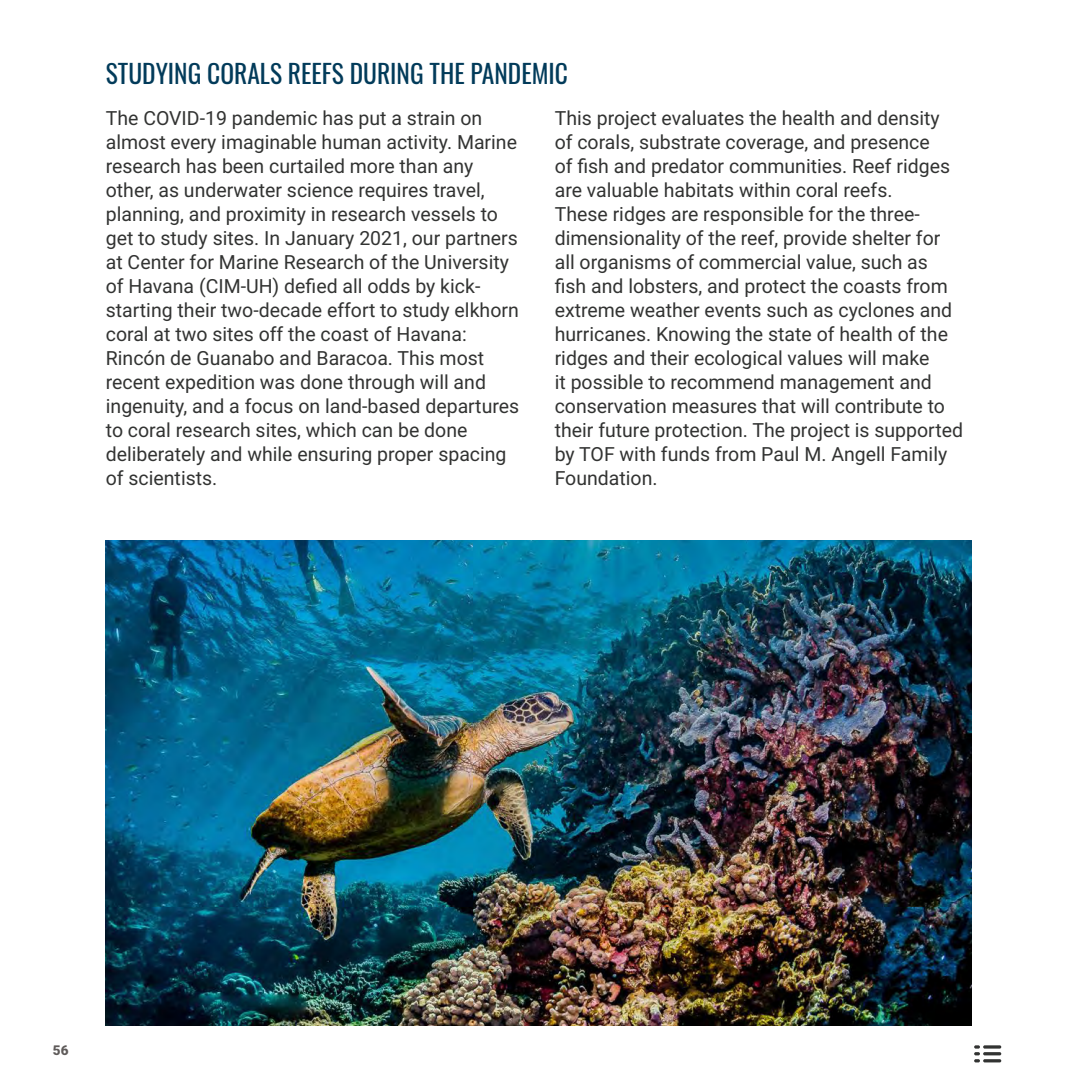
<style>
.page{position:relative;width:1080px;height:1080px;background:#fff}
.page>*{position:absolute;margin:0;border:0;box-sizing:border-box;transform-origin:0 0}
.t1{font:25.5px "Oswald";color:#023b5a}
.t2{font:19.5px/24px "Roboto";color:#323332}
.t3{font:900 13.5px "Roboto";color:#5f5b5a}
</style>
<div class="page">
<img style="left:106px;top:540px;width:866px;height:486px">
<svg style="left:983px;top:1045px;width:18px;height:4px"></svg>
<hr style="left:983px;top:1052px;width:18px;height:3px;background:#323332;border-radius:2px">
<svg style="left:974px;top:1045px;width:6px;height:17px"></svg>
<hr style="left:983px;top:1059px;width:18px;height:3px;background:#323332;border-radius:2px">
<p class="t1" style="left:106px;top:51px;width:464px">STUDYING CORALS REEFS DURING THE PANDEMIC</p>
<p class="t2" style="left:106px;top:105px;width:415px">The COVID-19 pandemic has put a strain on almost every imaginable human activity. Marine research has been curtailed more than any other, as underwater science requires travel, planning, and proximity in research vessels to get to study sites. In January 2021, our partners at Center for Marine Research of the University of Havana (CIM-UH) defied all odds by kick&shy;starting their two-decade effort to study elkhorn coral at two sites off the coast of Havana:<br>Rincón de Guanabo and Baracoa. This most recent expedition was done through will and ingenuity, and a focus on land-based departures to coral research sites, which can be done deliberately and while ensuring proper spacing of scientists.</p>
<p class="t2" style="left:555px;top:105px;width:410px">This project evaluates the health and density<br>of corals, substrate coverage, and presence<br>of fish and predator communities. Reef ridges are valuable habitats within coral reefs.<br>These ridges are responsible for the three&shy;dimensionality of the reef, provide shelter for all organisms of commercial value, such as fish and lobsters, and protect the coasts from extreme weather events such as cyclones and hurricanes. Knowing the state of health of the ridges and their ecological values will make<br>it possible to recommend management and conservation measures that will contribute to their future protection. The project is supported by TOF with funds from Paul M. Angell Family Foundation.</p>
<p class="t3" style="left:53px;top:1041px;width:17px">56</p>
</div>
